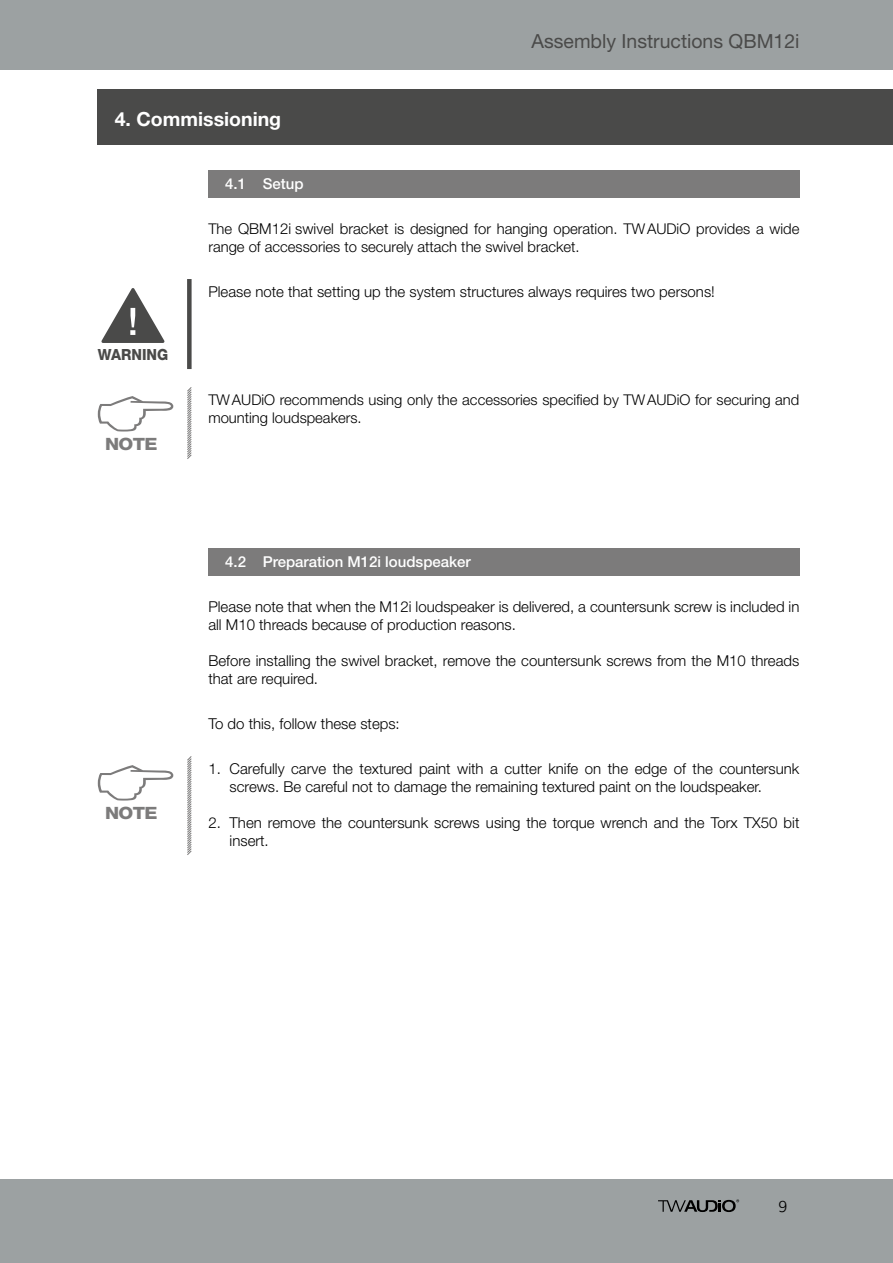
<style>
.page{position:relative;width:893px;height:1263px;background:#fff}
.page>*{position:absolute;margin:0;border:0;box-sizing:border-box;transform-origin:0 0}
.t1{font:19.5px "Helvetica Neue LT Std";color:#4a4a49}
.t2{font:700 19.5px "Helvetica Neue LT Std";color:#fff}
.t3{font:800 16.95px "Helvetica Neue LT Std";letter-spacing:-.035em;color:#7c7b7b;scale:1.12 1}
.t4{font:300 16.5px "Lexia";color:#000}
.t5{font:800 15.45px "Helvetica Neue LT Std";color:#4a4a49;scale:.93 1}
.t6{font:300 15px/18px "Helvetica Neue LT Std";color:#000}
.t7{font:500 15px "Helvetica Neue LT Std";color:#fff}
.t8{font:300 14.85px/18px "Helvetica Neue LT Std";color:#000}
.s1{font-size:15px}
</style>
<div class="page">
<div style="left:0;top:0;width:893px;height:69px;background:#9ca1a2"></div>
<div style="left:0;top:1179px;width:893px;height:84px;background:#9ca1a2"></div>
<svg style="left:658px;top:1199px;width:81px;height:13px"></svg>
<div style="left:208px;top:170px;width:591px;height:28px;background:#7c7b7b"></div>
<svg style="left:98px;top:396px;width:75px;height:35px"></svg>
<svg style="left:187px;top:387px;width:5px;height:72px"></svg>
<div style="left:98px;top:89px;width:795px;height:55px;background:#4a4a49"></div>
<div style="left:187px;top:279px;width:5px;height:90px;background:#4a4a49"></div>
<svg style="left:101px;top:288px;width:63px;height:55px"></svg>
<div style="left:208px;top:548px;width:591px;height:28px;background:#7c7b7b"></div>
<svg style="left:187px;top:756px;width:5px;height:99px"></svg>
<svg style="left:98px;top:765px;width:75px;height:35px"></svg>
<h1 class="t2" style="left:115px;top:107px;width:168px">4. Commissioning</h1>
<h1 class="t1" style="left:532px;top:29px;width:269px">Assembly Instructions QBM12i</h1>
<p class="t7" style="left:225px;top:175px;width:80px">4.1 Setup</p>
<p class="t8" style="left:208px;top:219px;width:593px">The <span class="s1">QBM12i swivel bracket</span> is designed for hanging operation. TWAUDiO provides a wide range of accessories to securely attach the swivel bracket.</p>
<p class="t5" style="left:98px;top:345px;width:77px">WARNING</p>
<p class="t3" style="left:105px;top:433px;width:48px">NOTE</p>
<p class="t6" style="left:208px;top:282px;width:508px">Please note that setting up the system structures always requires two persons!</p>
<p class="t8" style="left:208px;top:390px;width:592px">TWAUDiO recommends using only the accessories specified by TWAUDiO for securing and mounting loudspeakers.</p>
<p class="t3" style="left:105px;top:802px;width:48px">NOTE</p>
<p class="t7" style="left:225px;top:553px;width:247px">4.2 Preparation M12i loudspeaker</p>
<p class="t6" style="left:208px;top:597px;width:593px">Please note that when the M12i loudspeaker is delivered, a countersunk screw is included in all M10 threads because of production reasons.</p>
<p class="t6" style="left:208px;top:651px;width:592px">Before installing the swivel bracket, remove the countersunk screws from the M10 threads that are required.</p>
<p class="t6" style="left:208px;top:714px;width:193px">To do this, follow these steps:</p>
<p class="t6" style="left:230px;top:759px;width:571px;text-indent:-21px">1. Carefully carve the textured paint with a cutter knife on the edge of the countersunk screws. Be careful not to damage the remaining textured paint on the loudspeaker.</p>
<p class="t6" style="left:230px;top:813px;width:571px;text-indent:-21px">2. Then remove the countersunk screws using the torque wrench and the Torx TX50 bit insert.</p>
<p class="t4" style="left:778px;top:1195px;width:10px">9</p>
</div>
